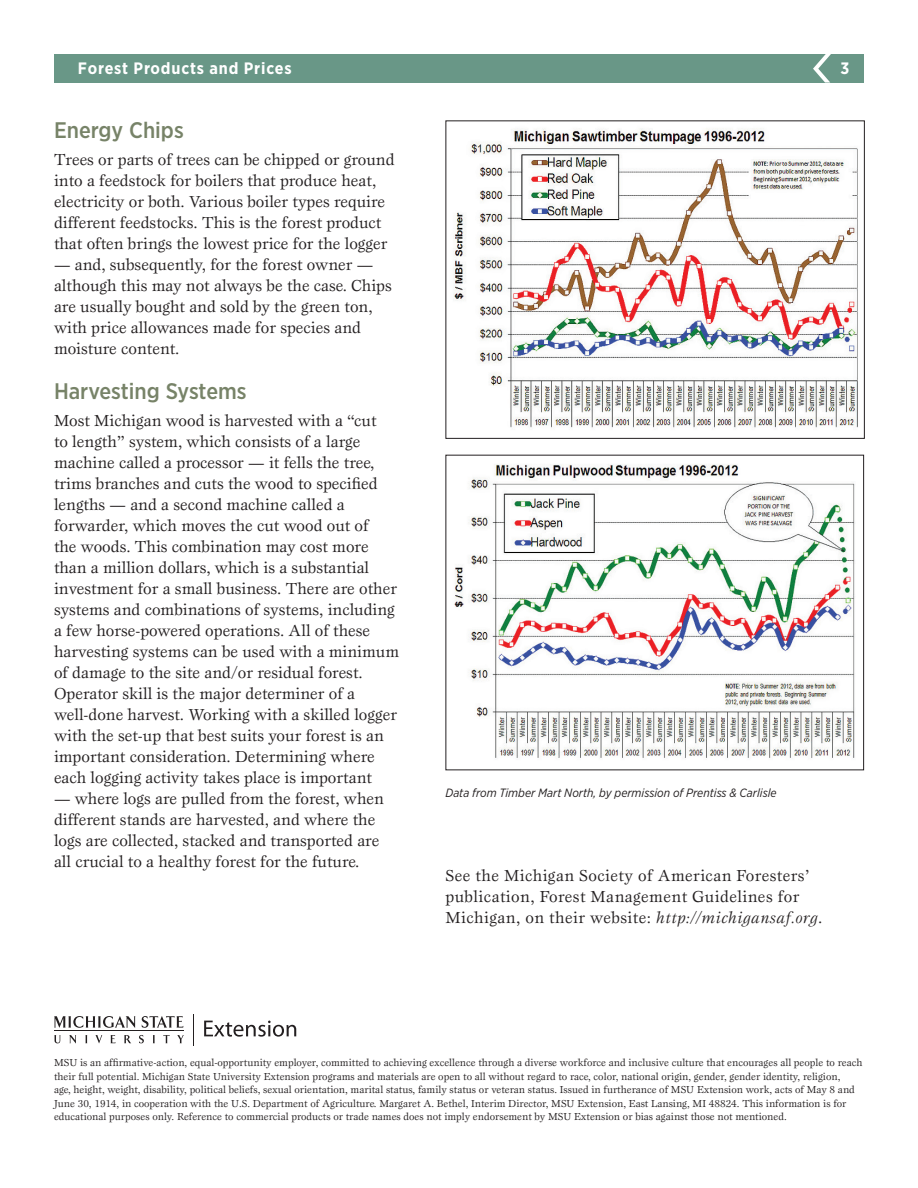
<style>
.page{position:relative;width:918px;height:1188px;background:#fff}
.page>*{position:absolute;margin:0;border:0;box-sizing:border-box;transform-origin:0 0}
.t1{font:500 22.5px "Gotham Narrow";color:#778368}
.t2{font:16.5px/21px "Esprit";color:#231f20}
.t3{font:16.5px/21px "Esprit";letter-spacing:.025em;color:#231f20}
.t4{font:700 16.5px "Gotham Narrow";letter-spacing:.05em;color:#fff}
.t5{font:italic 12px "Gotham Narrow";color:#231f20}
.t6{font:10.5px/13.5px "Esprit";color:#231f20}
.s1{font-style:italic}
</style>
<div class="page">
<div style="left:54px;top:54px;width:810px;height:29px;background:#699787"></div>
<svg style="left:813px;top:54px;width:18px;height:29px"></svg>
<svg style="left:54px;top:1035px;width:7px;height:8px"></svg>
<svg style="left:69px;top:1035px;width:7px;height:9px"></svg>
<svg style="left:85px;top:1035px;width:2px;height:8px"></svg>
<svg style="left:95px;top:1035px;width:7px;height:9px"></svg>
<svg style="left:110px;top:1035px;width:6px;height:8px"></svg>
<svg style="left:124px;top:1035px;width:7px;height:8px"></svg>
<svg style="left:139px;top:1035px;width:5px;height:8px"></svg>
<svg style="left:153px;top:1035px;width:2px;height:8px"></svg>
<svg style="left:163px;top:1035px;width:7px;height:8px"></svg>
<svg style="left:177px;top:1035px;width:7px;height:8px"></svg>
<svg style="left:54px;top:1016px;width:82px;height:12px"></svg>
<svg style="left:142px;top:1016px;width:42px;height:12px"></svg>
<hr style="left:54px;top:1031px;width:130px;height:1px;background:#231f20">
<svg style="left:204px;top:1021px;width:92px;height:16px"></svg>
<hr style="left:194px;top:1014px;width:1px;height:31px;background:#231f20">
<img style="left:453px;top:128px;width:405px;height:300px">
<div style="left:446px;top:120px;width:419px;height:319px;border:1px solid #231f20"></div>
<img style="left:454px;top:464px;width:401px;height:294px">
<p class="t4" style="left:78px;top:58px;width:215px">Forest Products and Prices</p>
<p class="t4" style="left:841px;top:58px;width:10px">3</p>
<p class="t1" style="left:54px;top:116px;width:131px">Energy Chips</p>
<p class="t2" style="left:54px;top:149px;width:342px">Trees or parts of trees can be chipped or ground into a feedstock for boilers that produce heat, electricity or both. Various boiler types require different feedstocks. This is the forest product that often brings the lowest price for the logger</p>
<p class="t2" style="left:54px;top:254px;width:339px">— and, subsequently, for the forest owner — although this may not always be the case. Chips are usually bought and sold by the green ton, with price allowances made for species and moisture content.</p>
<p class="t1" style="left:54px;top:377px;width:194px">Harvesting Systems</p>
<p class="t2" style="left:54px;top:410px;width:347px">Most Michigan wood is harvested with a “cut<br>to length” system, which consists of a large machine called a processor — it fells the tree, trims branches and cuts the wood to specified lengths — and a second machine called a forwarder, which moves the cut wood out of<br>the woods. This combination may cost more than a million dollars, which is a substantial investment for a small business. There are other systems and combinations of systems, including a few horse-powered operations. All of these harvesting systems can be used with a minimum of damage to the site and/or residual forest.<br>Operator skill is the major determiner of a well-done harvest. Working with a skilled logger with the set-up that best suits your forest is an important consideration. Determining where each logging activity takes place is important</p>
<p class="t2" style="left:54px;top:788px;width:331px">— where logs are pulled from the forest, when different stands are harvested, and where the logs are collected, stacked and transported are all crucial to a healthy forest for the future.</p>
<p class="t5" style="left:446px;top:786px;width:333px">Data from Timber Mart North, by permission of Prentiss &amp; Carlisle</p>
<p class="t3" style="left:446px;top:864px;width:378px">See the Michigan Society of American Foresters’ publication, Forest Management Guidelines for<br>Michigan, on their website: <span class="s1">http://michigansaf.org</span>.</p>
<p class="t6" style="left:54px;top:1056px;width:810px">MSU is an affirmative-action, equal-opportunity employer, committed to achieving excellence through a diverse workforce and inclusive culture that encourages all people to reach their full potential. Michigan State University Extension programs and materials are open to all without regard to race, color, national origin, gender, gender identity, religion,<br>age, height, weight, disability, political beliefs, sexual orientation, marital status, family status or veteran status. Issued in furtherance of MSU Extension work, acts of May 8 and June 30, 1914, in cooperation with the U.S. Department of Agriculture. Margaret A. Bethel, Interim Director, MSU Extension, East Lansing, MI 48824. This information is for educational purposes only. Reference to commercial products or trade names does not imply endorsement by MSU Extension or bias against those not mentioned.</p>
</div>
